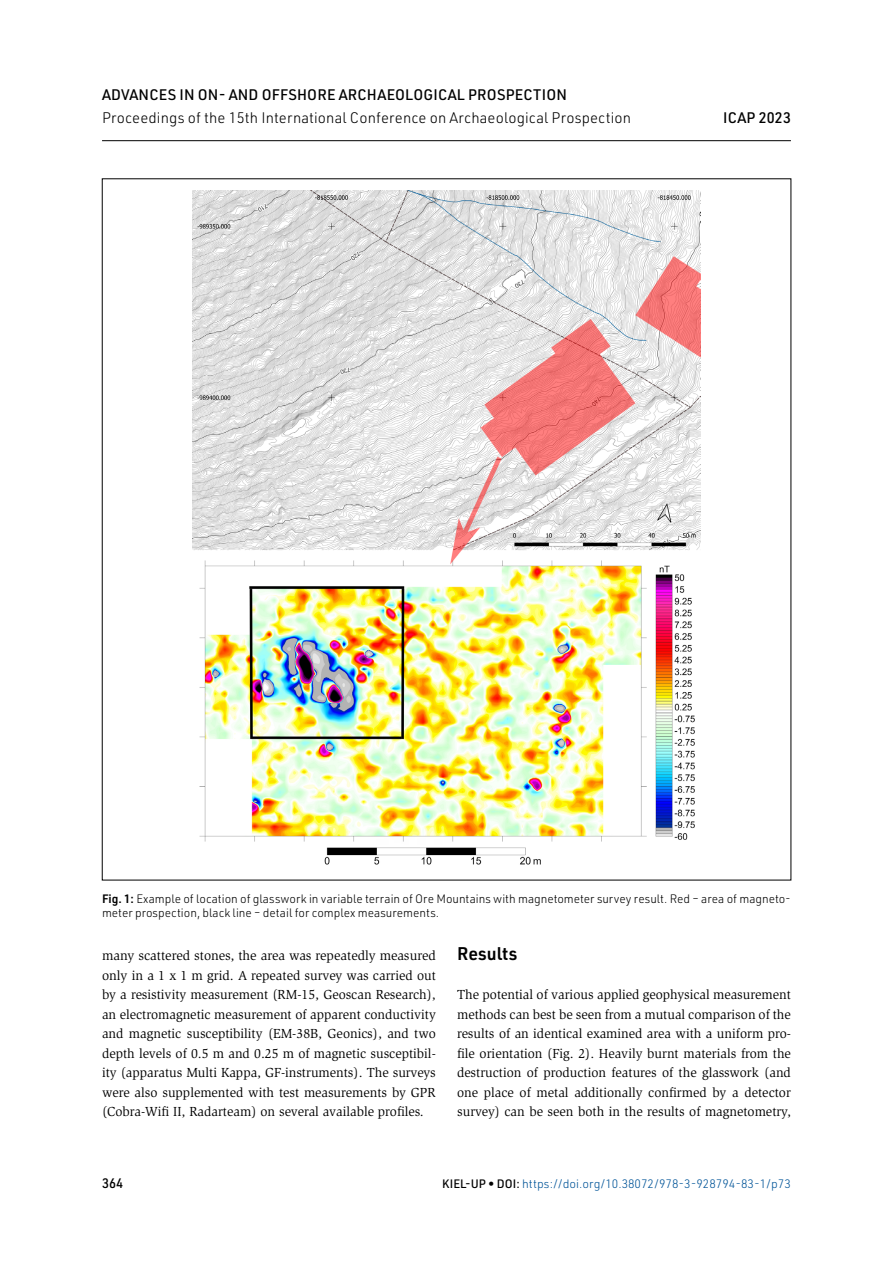
<style>
.page{position:relative;width:893px;height:1263px;background:#fff}
.page>*{position:absolute;margin:0;border:0;box-sizing:border-box;transform-origin:0 0}
.KUP_4__Kapitelübersc{font:600 18px "URWDIN";color:#000}
.t1{font:15px "URWDIN Light 3";letter-spacing:.01em;color:#000}
.t2{font:500 15px "URWDIN";letter-spacing:.01em;color:#000}
.KUP_6__Fließtext{font:13.5px/19.5px "Slimbach Std";color:#000;text-align:justify}
.t3{font:500 13.5px "URWDIN";color:#000;scale:.96 1}
.KUP_7__Bildunterschr{font:300 12px/14.4px "URWDIN";color:#000}
.t4{font:300 12px "URWDIN";color:#005498}
.s1{font-weight:600}
.s2{font-weight:500;color:#000}
</style>
<div class="page">
<hr style="left:102px;top:140px;width:689px;height:1px;background:#000">
<img style="left:192px;top:191px;width:508px;height:674px">
<p class="t2" style="left:102px;top:85px;width:466px">ADVANCES IN ON- AND OFFSHORE ARCHAEOLOGICAL PROSPECTION</p>
<p class="t1" style="left:102px;top:108px;width:531px">Proceedings of the 15th International Conference on Archaeological Prospection</p>
<p class="t2" style="left:723px;top:108px;width:69px">ICAP 2023</p>
<p class="KUP_7__Bildunterschr" style="left:102px;top:891px;width:690px"><span class="s1">Fig. 1:</span> Example of location of glasswork in variable terrain of Ore Mountains with magnetometer survey result. Red – area of magneto&shy;meter prospection, black line – detail for complex measurements.</p>
<p class="KUP_6__Fließtext" style="left:102px;top:946px;width:335px">many scattered stones, the area was repeatedly measured only in a 1 x 1 m grid. A repeated survey was carried out by a resistivity measurement (RM-15, Geoscan Research), an electromagnetic measurement of apparent conductivity and magnetic susceptibility (EM-38B, Geonics), and two depth levels of 0.5 m and 0.25 m of magnetic susceptibil&shy;ity (apparatus Multi Kappa, GF-instruments). The surveys were also supplemented with test measurements by GPR (Cobra-Wifi II, Radarteam) on several available profiles.</p>
<p class="KUP_4__Kapitelübersc" style="left:457px;top:941px;width:62px">Results</p>
<p class="KUP_6__Fließtext" style="left:457px;top:985px;width:335px">The potential of various applied geophysical measurement methods can best be seen from a mutual comparison of the results of an identical examined area with a uniform pro&shy;file orientation (Fig. 2). Heavily burnt materials from the destruction of production features of the glasswork (and one place of metal additionally confirmed by a detector survey) can be seen both in the results of magnetometry,</p>
<p class="t3" style="left:102px;top:1174px;width:23px">364</p>
<p class="t4" style="left:442px;top:1175px;width:350px"><span class="s2">KIEL-UP • DOI:</span> https://doi.org/10.38072/978-3-928794-83-1/p73</p>
</div>
